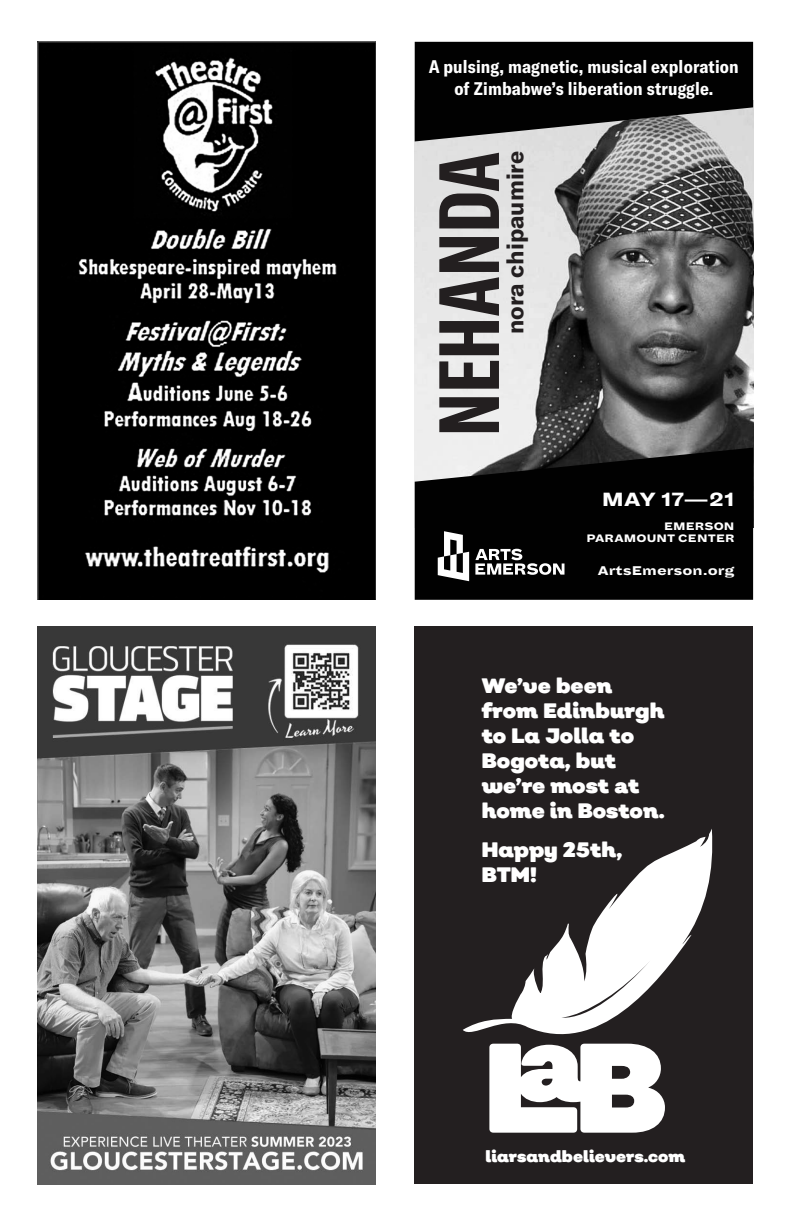
<style>
.page{position:relative;width:792px;height:1224px;background:#fff}
.page>*{position:absolute;margin:0;border:0;box-sizing:border-box;transform-origin:0 0}
.t1{font:700 extra-condensed 84px "GT America";color:#231f20}
.t2{font:700 23.4px "GT America";color:#231f20}
.t3{font:900 21.2px "Dia";letter-spacing:.01em;color:#fff}
.t4{font:900 21px/25.2px "Nutmeg Headline";color:#fff}
.t5{font:700 condensed 18px/22px "GT America";letter-spacing:.01em;color:#fff;text-align:center}
.t6{font:900 16px "Nutmeg Headline";color:#fff}
.t7{font:900 14px "Dia";color:#fff}
.t8{font:900 12px/12px "Dia";letter-spacing:.01em;color:#fff;text-align:right}
</style>
<div class="page">
<img style="left:37px;top:42px;width:339px;height:558px">
<img style="left:415px;top:141px;width:338px;height:307px">
<svg style="left:415px;top:42px;width:338px;height:99px;background:#1f1f1f"></svg>
<svg style="left:415px;top:448px;width:338px;height:152px;background:#111"></svg>
<svg style="left:475px;top:549px;width:90px;height:26px"></svg>
<svg style="left:438px;top:531px;width:31px;height:50px"></svg>
<img style="left:37px;top:626px;width:339px;height:558px">
<div style="left:415px;top:626px;width:338px;height:558px;background:#231f20"></div>
<svg style="left:463px;top:829px;width:249px;height:215px"></svg>
<svg style="left:489px;top:1044px;width:176px;height:89px;background:#dedddd"></svg>
<p class="t5" style="left:429px;top:56px;width:311px">A pulsing, magnetic, musical exploration of Zimbabwe’s liberation struggle.</p>
<p class="t2" style="left:501px;top:334px;width:185px;rotate:-90deg">nora chipaumire</p>
<h1 class="t1" style="left:415px;top:436px;width:286px;rotate:-90deg">NEHANDA</h1>
<p class="t3" style="left:602px;top:485px;width:134px">MAY 17—21</p>
<p class="t8" style="left:586px;top:520px;width:150px">EMERSON<br>PARAMOUNT CENTER</p>
<p class="t7" style="left:598px;top:562px;width:138px">ArtsEmerson.org</p>
<p class="t4" style="left:482px;top:673px;width:184px">We’ve been from Edinburgh to La Jolla to<br>Bogota, but we’re most at home in Boston.</p>
<p class="t4" style="left:482px;top:838px;width:142px">Happy 25th,<br>BTM!</p>
<p class="t6" style="left:485px;top:1145px;width:201px">liarsandbelievers.com</p>
</div>
